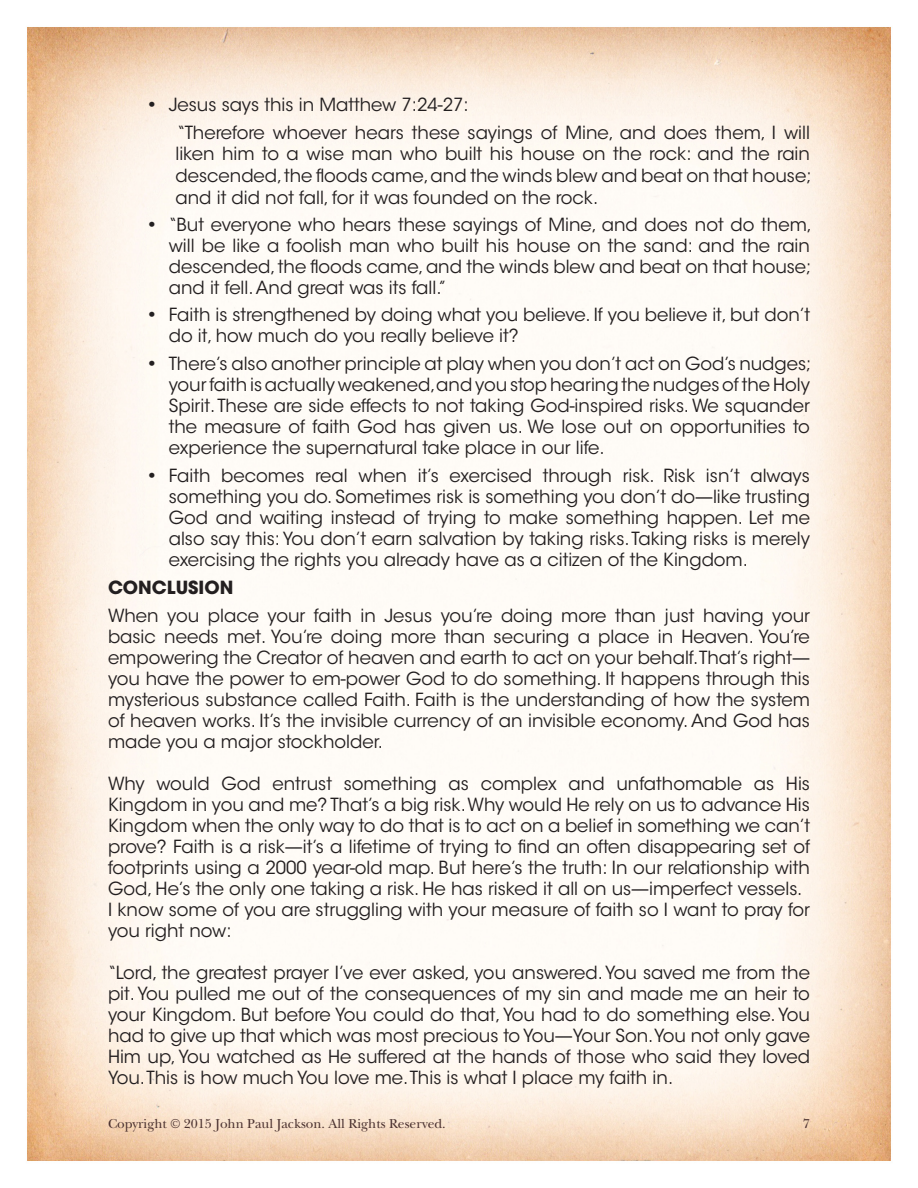
<style>
.page{position:relative;width:918px;height:1188px;background:#fff}
.page>*{position:absolute;margin:0;border:0;box-sizing:border-box;transform-origin:0 0}
.Paragraph{font:18px/21px "ITC Avant Garde Std";color:#231f20;text-align:justify}
.t1{font:700 18px "ITC Avant Garde Std";color:#231f20}
.t2{font:13.5px "New Baskerville Std";color:#4b3230}
</style>
<div class="page">
<img style="left:27px;top:27px;width:864px;height:1134px">
<p class="Paragraph" style="left:148px;top:94px;width:322px">• Jesus says this in Matthew 7:24-27:</p>
<p class="Paragraph" style="left:176px;top:122px;width:638px;line-height:21.6px">“Therefore whoever hears these sayings of Mine, and does them, I will liken him to a wise man who built his house on the rock: and the rain descended, the floods came, and the winds blew and beat on that house; and it did not fall, for it was founded on the rock.</p>
<p class="Paragraph" style="left:169px;top:214px;width:645px;text-indent:-21px">• “But everyone who hears these sayings of Mine, and does not do them, will be like a foolish man who built his house on the sand: and the rain descended, the floods came, and the winds blew and beat on that house; and it fell. And great was its fall.”</p>
<p class="Paragraph" style="left:169px;top:305px;width:643px;text-indent:-21px">• Faith is strengthened by doing what you believe. If you believe it, but don’t do it, how much do you really believe it?</p>
<p class="Paragraph" style="left:169px;top:353px;width:644px;text-indent:-21px">• There’s also another principle at play when you don’t act on God’s nudges; your faith is actually weakened,and you stop hearing the nudges of the Holy Spirit. These are side effects to not taking God-inspired risks. We squander the measure of faith God has given us. We lose out on opportunities to experience the supernatural take place in our life.</p>
<p class="Paragraph" style="left:169px;top:465px;width:643px;text-indent:-21px">• Faith becomes real when it’s exercised through risk. Risk isn’t always something you do. Sometimes risk is something you don’t do—like trusting God and waiting instead of trying to make something happen. Let me also say this: You don’t earn salvation by taking risks. Taking risks is merely exercising the rights you already have as a citizen of the Kingdom.</p>
<p class="t1" style="left:108px;top:576px;width:127px">CONCLUSION</p>
<p class="Paragraph" style="left:108px;top:605px;width:704px">When you place your faith in Jesus you’re doing more than just having your basic needs met. You’re doing more than securing a place in Heaven. You’re empowering the Creator of heaven and earth to act on your behalf.That’s right— you have the power to em-power God to do something. It happens through this mysterious substance called Faith. Faith is the understanding of how the system of heaven works. It’s the invisible currency of an invisible economy. And God has made you a major stockholder.</p>
<p class="Paragraph" style="left:108px;top:773px;width:704px">Why would God entrust something as complex and unfathomable as His Kingdom in you and me? That’s a big risk. Why would He rely on us to advance His Kingdom when the only way to do that is to act on a belief in something we can’t prove? Faith is a risk—it’s a lifetime of trying to find an often disappearing set of footprints using a 2000 year-old map. But here’s the truth: In our relationship with God, He’s the only one taking a risk. He has risked it all on us—imperfect vessels.</p>
<p class="Paragraph" style="left:108px;top:899px;width:704px">I know some of you are struggling with your measure of faith so I want to pray for you right now:</p>
<p class="Paragraph" style="left:108px;top:962px;width:704px">“Lord, the greatest prayer I’ve ever asked, you answered. You saved me from the pit. You pulled me out of the consequences of my sin and made me an heir to your Kingdom. But before You could do that, You had to do something else. You had to give up that which was most precious to You—Your Son.You not only gave Him up, You watched as He suffered at the hands of those who said they loved You. This is how much You love me. This is what I place my faith in.</p>
<p class="t2" style="left:108px;top:1116px;width:339px">Copyright © 2015 John Paul Jackson. All Rights Reserved.</p>
<p class="t2" style="left:803px;top:1116px;width:9px">7</p>
</div>
